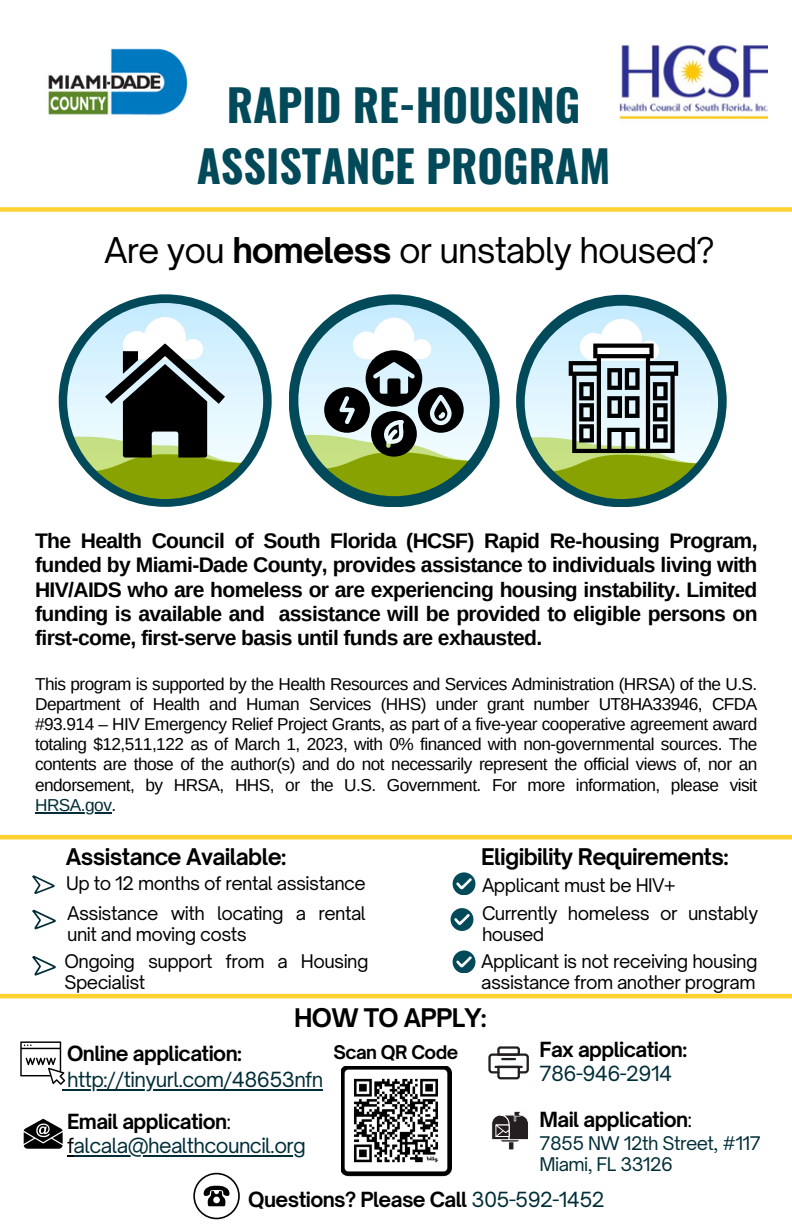
<style>
.page{position:relative;width:792px;height:1224px;background:#fff}
.page>*{position:absolute;margin:0;border:0;box-sizing:border-box;transform-origin:0 0}
.t1{font:700 44px/60.8px "Oswald";color:#024a59;text-align:center}
.t2{font:34px "Open Sauce One";letter-spacing:-.03em;color:#000}
.t3{font:700 24.6px "Open Sauce One";letter-spacing:-.03em;color:#000}
.t4{font:700 22px "Open Sauce One";letter-spacing:-.03em;color:#000}
.t5{font:700 21px/24.4px "Arimo";letter-spacing:-.03em;color:#000;text-align:justify}
.t6{font:700 20px/24px "Open Sauce One";letter-spacing:-.03em;color:#000}
.t7{font:20px/24px "Open Sauce One";letter-spacing:-.03em;color:#002d37}
.t8{font:18px/21px "Open Sauce One";letter-spacing:-.03em;color:#000}
.t9{font:18px/21px "Open Sauce One";letter-spacing:-.03em;color:#002d37}
.t10{font:700 18px "Open Sauce One";letter-spacing:-.03em;color:#000}
.t11{font:17.2px/20.2px "Arimo";letter-spacing:-.03em;color:#000;text-align:justify}
.t12{font:17.2px "Arimo";letter-spacing:-.03em;color:#002d37}
.s1{font-weight:700}
.s2{color:#000}
.s3{font-weight:400;color:#002d37}
.s4{font-weight:700;color:#000}
.s5{font-weight:400}
</style>
<div class="page">
<div style="left:0;top:207px;width:792px;height:5px;background:#ffd22f"></div>
<div style="left:289px;top:294px;width:211px;height:213px;background:#024a59;border-radius:50%"></div>
<img style="left:298px;top:305px;width:192px;height:191px;border-radius:50%">
<div style="left:59px;top:294px;width:213px;height:213px;background:#024a59;border-radius:50%"></div>
<img style="left:67px;top:303px;width:196px;height:196px;border-radius:50%">
<div style="left:516px;top:295px;width:211px;height:212px;background:#024a59;border-radius:50%"></div>
<img style="left:525px;top:306px;width:193px;height:193px;border-radius:50%">
<img style="left:619px;top:45px;width:149px;height:75px">
<svg style="left:105px;top:344px;width:120px;height:114px;background:#68716e"></svg>
<svg style="left:569px;top:344px;width:109px;height:109px;background:#7b8588"></svg>
<svg style="left:324px;top:350px;width:140px;height:107px;background:#84918c"></svg>
<svg style="left:32px;top:875px;width:23px;height:19px"></svg>
<svg style="left:32px;top:909px;width:24px;height:21px"></svg>
<svg style="left:453px;top:872px;width:22px;height:23px"></svg>
<svg style="left:32px;top:956px;width:24px;height:20px"></svg>
<svg style="left:451px;top:908px;width:22px;height:23px"></svg>
<svg style="left:453px;top:950px;width:22px;height:23px"></svg>
<img style="left:48px;top:48px;width:140px;height:67px">
<img style="left:342px;top:1067px;width:109px;height:110px">
<hr style="left:35px;top:812px;width:76px;height:2px;background:#002d37">
<hr style="left:0;top:835px;width:792px;height:4px;background:#ffd22f">
<hr style="left:0;top:994px;width:792px;height:4px;background:#ffd22f">
<svg style="left:193px;top:1173px;width:47px;height:46px"></svg>
<svg style="left:24px;top:1119px;width:39px;height:30px"></svg>
<svg style="left:510px;top:1142px;width:2px;height:6px"></svg>
<div style="left:508px;top:1140px;width:6px;height:10px;border:1px solid #fff"></div>
<svg style="left:491px;top:1111px;width:38px;height:31px"></svg>
<div style="left:488px;top:1053px;width:41px;height:20px;border:2px solid #231f20;border-radius:3px"></div>
<svg style="left:496px;top:1046px;width:25px;height:33px"></svg>
<hr style="left:496px;top:1066px;width:26px;height:2px;background:#231f20">
<svg style="left:20px;top:1041px;width:47px;height:49px"></svg>
<hr style="left:67px;top:1089px;width:256px;height:1px;background:#002d37">
<hr style="left:74px;top:1155px;width:231px;height:1px;background:#002d37">
<p class="t1" style="left:197px;top:73px;width:415px">RAPID RE-HOUSING<br>ASSISTANCE PROGRAM</p>
<p class="t2" style="left:104px;top:229px;width:612px">Are you <span class="s1">homeless</span> or unstably housed?</p>
<h1 class="t5" style="left:35px;top:528px;width:724px">The Health Council of South Florida (HCSF) Rapid Re-housing Program, funded by Miami-Dade County, provides assistance to individuals living with HIV/AIDS who are homeless or are experiencing housing instability. Limited funding is available and assistance will be provided to eligible persons on first-come, first-serve basis until funds are exhausted.</h1>
<h2 class="t11" style="left:35px;top:674px;width:724px">This program is supported by the Health Resources and Services Administration (HRSA) of the U.S.<br>Department of Health and Human Services (HHS) under grant number UT8HA33946, CFDA #93.914 – HIV Emergency Relief Project Grants, as part of a five-year cooperative agreement award totaling $12,511,122 as of March 1, 2023, with 0% financed with non-governmental sources. The contents are those of the author(s) and do not necessarily represent the official views of, nor an endorsement, by HRSA, HHS, or the U.S. Government. For more information, please visit</h2>
<p class="t12" style="left:35px;top:795px;width:83px">HRSA.gov<span class="s2">.</span></p>
<h4 class="t4" style="left:66px;top:843px;width:222px">Assistance Available:</h4>
<p class="t4" style="left:481px;top:843px;width:249px">Eligibility Requirements:</p>
<h4 class="t8" style="left:66px;top:872px;width:301px">Up to 12 months of rental assistance</h4>
<p class="t8" style="left:482px;top:875px;width:195px">Applicant must be HIV+</p>
<h4 class="t8" style="left:67px;top:903px;width:300px">Assistance with locating a rental unit and moving costs</h4>
<p class="t8" style="left:64px;top:951px;width:306px">Ongoing support from a Housing<br>Specialist</p>
<p class="t8" style="left:482px;top:903px;width:278px">Currently homeless or unstably housed</p>
<p class="t8" style="left:481px;top:951px;width:278px">Applicant is not receiving housing assistance from another program</p>
<p class="t3" style="left:294px;top:1002px;width:194px">HOW TO APPLY:</p>
<p class="t6" style="left:67px;top:1041px;width:176px">Online application:</p>
<p class="t7" style="left:67px;top:1068px;width:257px">http://tinyurl.com/48653nfn</p>
<p class="t10" style="left:334px;top:1041px;width:126px">Scan QR Code</p>
<h5 class="t6" style="left:540px;top:1038px;width:149px">Fax application:<br><span class="s3">786-946-2914</span></h5>
<p class="t7" style="left:67px;top:1110px;width:240px"><span class="s4">Email application</span><span class="s2">: f</span>alcala@healthcouncil.org</p>
<p class="t6" style="left:540px;top:1108px;width:154px">Mail application<span class="s5">:</span></p>
<h3 class="t9" style="left:540px;top:1132px;width:223px">7855 NW 12th Street, #117<br>Miami, FL 33126</h3>
<p class="t6" style="left:248px;top:1187px;width:358px">Questions? Please Call <span class="s3">305-592-1452</span></p>
</div>
